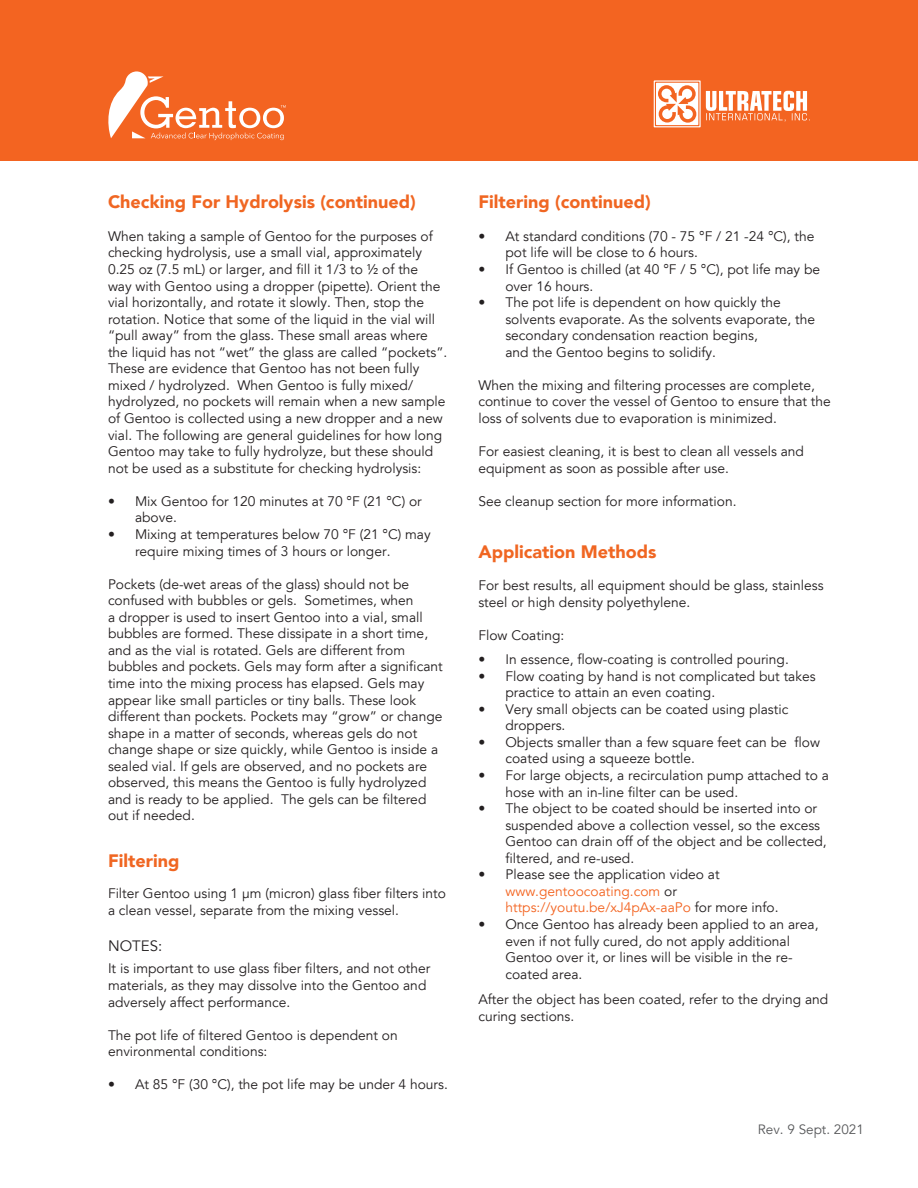
<style>
.page{position:relative;width:918px;height:1188px;background:#fff}
.page>*{position:absolute;margin:0;border:0;box-sizing:border-box;transform-origin:0 0}
.t1{font:900 18px "Avenir";color:#f06622}
.t2{font:15px "Avenir";color:#231f20}
.t3{font:13.8px/16.5px "Avenir";color:#231f20}
.t4{font:13.8px/16.5px "Avenir";color:#f36421}
.t5{font:13.5px "Avenir";color:#57585a}
.s1{color:#231f20}
</style>
<div class="page">
<div style="left:0;top:0;width:918px;height:160px;background:#f36421"></div>
<svg style="left:108px;top:71px;width:178px;height:69px"></svg>
<svg style="left:654px;top:80px;width:156px;height:47px"></svg>
<p class="t1" style="left:108px;top:193px;width:309px">Checking For Hydrolysis (continued)</p>
<p class="t3" style="left:108px;top:229px;width:341px">When taking a sample of Gentoo for the purposes of checking hydrolysis, use a small vial, approximately 0.25 oz (7.5 mL) or larger, and fill it 1/3 to ½ of the<br>way with Gentoo using a dropper (pipette). Orient the vial horizontally, and rotate it slowly. Then, stop the rotation. Notice that some of the liquid in the vial will “pull away” from the glass. These small areas where the liquid has not “wet” the glass are called “pockets”.<br>These are evidence that Gentoo has not been fully mixed / hydrolyzed. When Gentoo is fully mixed/ hydrolyzed, no pockets will remain when a new sample of Gentoo is collected using a new dropper and a new vial. The following are general guidelines for how long Gentoo may take to fully hydrolyze, but these should not be used as a substitute for checking hydrolysis:</p>
<p class="t3" style="left:135px;top:494px;width:288px;text-indent:-27px">• Mix Gentoo for 120 minutes at 70 °F (21 °C) or above.</p>
<p class="t3" style="left:135px;top:527px;width:297px;text-indent:-27px">• Mixing at temperatures below 70 °F (21 °C) may require mixing times of 3 hours or longer.</p>
<p class="t3" style="left:108px;top:577px;width:336px">Pockets (de-wet areas of the glass) should not be confused with bubbles or gels. Sometimes, when<br>a dropper is used to insert Gentoo into a vial, small bubbles are formed. These dissipate in a short time, and as the vial is rotated. Gels are different from bubbles and pockets. Gels may form after a significant time into the mixing process has elapsed. Gels may appear like small particles or tiny balls. These look different than pockets. Pockets may “grow” or change shape in a matter of seconds, whereas gels do not change shape or size quickly, while Gentoo is inside a sealed vial. If gels are observed, and no pockets are observed, this means the Gentoo is fully hydrolyzed and is ready to be applied. The gels can be filtered out if needed.</p>
<p class="t1" style="left:108px;top:852px;width:73px">Filtering</p>
<p class="t3" style="left:108px;top:887px;width:340px">Filter Gentoo using 1 μm (micron) glass fiber filters into a clean vessel, separate from the mixing vessel.</p>
<p class="t2" style="left:108px;top:939px;width:56px">NOTES:</p>
<p class="t3" style="left:108px;top:962px;width:324px">It is important to use glass fiber filters, and not other materials, as they may dissolve into the Gentoo and adversely affect performance.</p>
<p class="t3" style="left:108px;top:1028px;width:291px">The pot life of filtered Gentoo is dependent on environmental conditions:</p>
<p class="t3" style="left:108px;top:1078px;width:341px">• At 85 °F (30 °C), the pot life may be under 4 hours.</p>
<p class="t1" style="left:478px;top:194px;width:174px">Filtering (continued)</p>
<p class="t3" style="left:505px;top:229px;width:311px;text-indent:-27px">• At standard conditions (70 - 75 °F / 21 -24 °C), the pot life will be close to 6 hours.</p>
<p class="t3" style="left:505px;top:262px;width:316px;text-indent:-27px">• If Gentoo is chilled (at 40 °F / 5 °C), pot life may be over 16 hours.</p>
<p class="t3" style="left:505px;top:295px;width:311px;text-indent:-27px">• The pot life is dependent on how quickly the solvents evaporate. As the solvents evaporate, the secondary condensation reaction begins,<br>and the Gentoo begins to solidify.</p>
<p class="t3" style="left:478px;top:378px;width:354px">When the mixing and filtering processes are complete, continue to cover the vessel of Gentoo to ensure that the loss of solvents due to evaporation is minimized.</p>
<p class="t3" style="left:478px;top:444px;width:327px">For easiest cleaning, it is best to clean all vessels and equipment as soon as possible after use.</p>
<p class="t3" style="left:478px;top:494px;width:260px">See cleanup section for more information.</p>
<p class="t1" style="left:478px;top:543px;width:180px">Application Methods</p>
<p class="t3" style="left:478px;top:579px;width:347px">For best results, all equipment should be glass, stainless steel or high density polyethylene.</p>
<p class="t3" style="left:478px;top:628px;width:87px">Flow Coating:</p>
<p class="t3" style="left:478px;top:652px;width:312px">• In essence, flow-coating is controlled pouring.</p>
<p class="t3" style="left:505px;top:669px;width:312px;text-indent:-27px">• Flow coating by hand is not complicated but takes practice to attain an even coating.</p>
<p class="t3" style="left:505px;top:702px;width:284px;text-indent:-27px">• Very small objects can be coated using plastic droppers.</p>
<p class="t3" style="left:505px;top:735px;width:316px;text-indent:-27px">• Objects smaller than a few square feet can be flow coated using a squeeze bottle.</p>
<p class="t3" style="left:505px;top:768px;width:325px;text-indent:-27px">• For large objects, a recirculation pump attached to a hose with an in-line filter can be used.</p>
<p class="t3" style="left:505px;top:801px;width:323px;text-indent:-27px">• The object to be coated should be inserted into or suspended above a collection vessel, so the excess Gentoo can drain off of the object and be collected, filtered, and re-used.</p>
<p class="t4" style="left:505px;top:868px;width:275px;text-indent:-27px"><span class="s1">• Please see the application video at </span>www.gentoocoating.com <span class="s1">or </span>https://youtu.be/xJ4pAx-aaPo <span class="s1">for more info.</span></p>
<p class="t3" style="left:505px;top:917px;width:315px;text-indent:-27px">• Once Gentoo has already been applied to an area, even if not fully cured, do not apply additional Gentoo over it, or lines will be visible in the re&shy;coated area.</p>
<p class="t3" style="left:478px;top:993px;width:351px">After the object has been coated, refer to the drying and curing sections.</p>
<p class="t5" style="left:758px;top:1124px;width:108px">Rev. 9 Sept. 2021</p>
</div>
